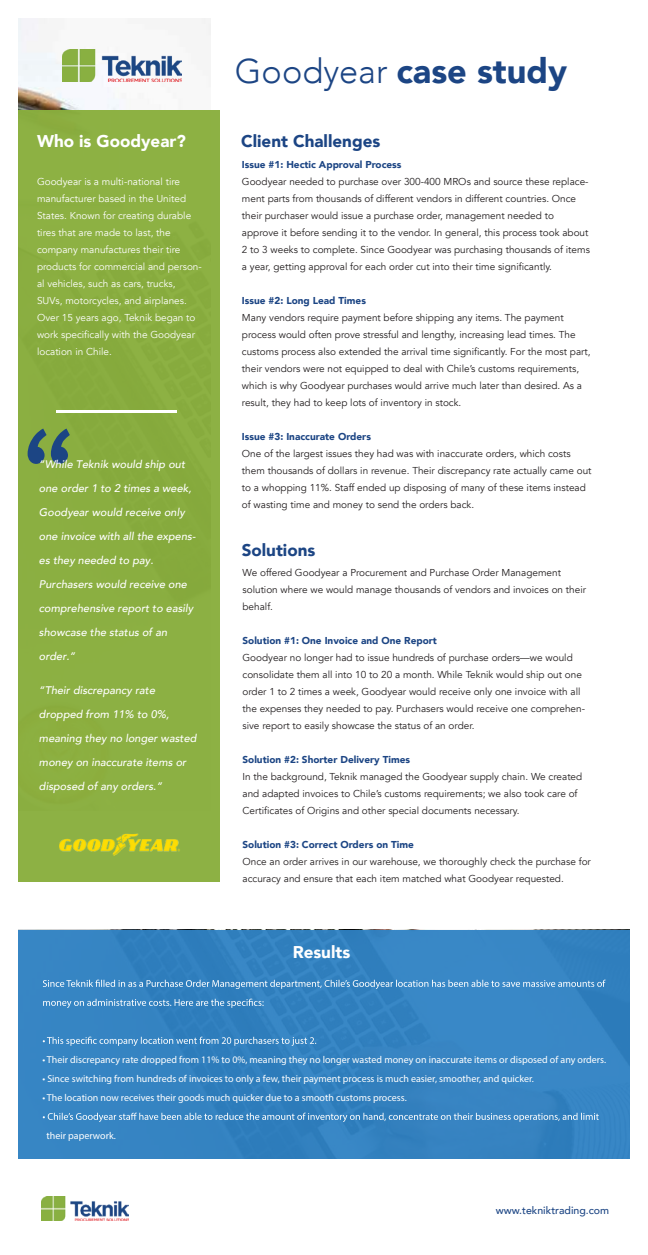
<style>
.page{position:relative;width:648px;height:1255px;background:#fff}
.page>*{position:absolute;margin:0;border:0;box-sizing:border-box;transform-origin:0 0}
.t1{font:900 34.3px "Avenir";color:#1c4584}
.t2{font:900 17px "Avenir";color:#1c4584}
.t3{font:900 17px "Avenir";color:#fff}
.t4{font:italic 500 11px/24px "Avenir";color:#fff}
.t5{font:500 10.6px "Avenir";color:#1c4584}
.t6{font:10px/17px "Avenir";color:#231f20}
.t7{font:10px/17px "Avenir";color:#fff}
.t8{font:10px "Myriad Pro";color:#fff}
.t9{font:900 10px "Avenir";color:#1c4584}
.s1{font-weight:300}
</style>
<div class="page">
<img style="left:18px;top:18px;width:192px;height:93px">
<div style="left:18px;top:111px;width:201px;height:771px;background:#8aaf3e"></div>
<div style="left:18px;top:930px;width:612px;height:229px;background:#3684c2"></div>
<svg style="left:43px;top:980px;width:563px;height:9px"></svg>
<svg style="left:43px;top:999px;width:221px;height:9px"></svg>
<svg style="left:43px;top:1037px;width:273px;height:9px"></svg>
<svg style="left:43px;top:1113px;width:556px;height:9px"></svg>
<svg style="left:28px;top:429px;width:42px;height:35px"></svg>
<hr style="left:56px;top:410px;width:121px;height:2px;background:#fff">
<img style="left:41px;top:1197px;width:87px;height:23px">
<img style="left:62px;top:49px;width:120px;height:32px">
<img style="left:59px;top:833px;width:121px;height:23px">
<h2 class="t3" style="left:37px;top:127px;width:150px">Who is Goodyear?</h2>
<p class="t7" style="left:37px;top:173px;width:166px">Goodyear is a multi-national tire manufacturer based in the United<br>States. Known for creating durable tires that are made to last, the company manufactures their tire products for commercial and person&shy;al vehicles, such as cars, trucks,<br>SUVs, motorcycles, and airplanes.<br>Over 15 years ago, Teknik began to work specifically with the Goodyear location in Chile.</p>
<p class="t4" style="left:39px;top:452px;width:158px">“While Teknik would ship out one order 1 to 2 times a week,<br>Goodyear would receive only one invoice with all the expens&shy;es they needed to pay.<br>Purchasers would receive one comprehensive report to easily showcase the status of an order.”</p>
<p class="t4" style="left:39px;top:678px;width:159px">“Their discrepancy rate dropped from 11% to 0%, meaning they no longer wasted money on inaccurate items or disposed of any orders.”</p>
<h1 class="t1" style="left:235px;top:42px;width:334px"><span class="s1">Goodyear</span> case study</h1>
<h2 class="t2" style="left:241px;top:126px;width:141px">Client Challenges</h2>
<p class="t9" style="left:242px;top:155px;width:161px">Issue #1: Hectic Approval Process</p>
<p class="t6" style="left:242px;top:173px;width:350px">Goodyear needed to purchase over 300-400 MROs and source these replace&shy;ment parts from thousands of different vendors in different countries. Once their purchaser would issue a purchase order, management needed to approve it before sending it to the vendor. In general, this process took about 2 to 3 weeks to complete. Since Goodyear was purchasing thousands of items a year, getting approval for each order cut into their time significantly.</p>
<p class="t9" style="left:242px;top:291px;width:126px">Issue #2: Long Lead Times</p>
<p class="t6" style="left:242px;top:309px;width:350px">Many vendors require payment before shipping any items. The payment process would often prove stressful and lengthy, increasing lead times. The customs process also extended the arrival time significantly. For the most part, their vendors were not equipped to deal with Chile’s customs requirements, which is why Goodyear purchases would arrive much later than desired. As a result, they had to keep lots of inventory in stock.</p>
<p class="t9" style="left:242px;top:427px;width:131px">Issue #3: Inaccurate Orders</p>
<p class="t6" style="left:242px;top:445px;width:351px">One of the largest issues they had was with inaccurate orders, which costs them thousands of dollars in revenue. Their discrepancy rate actually came out to a whopping 11%. Staff ended up disposing of many of these items instead of wasting time and money to send the orders back.</p>
<h2 class="t2" style="left:242px;top:535px;width:75px">Solutions</h2>
<p class="t6" style="left:243px;top:564px;width:345px">We offered Goodyear a Procurement and Purchase Order Management solution where we would manage thousands of vendors and invoices on their behalf.</p>
<p class="t9" style="left:243px;top:632px;width:196px">Solution #1: One Invoice and One Report</p>
<p class="t6" style="left:243px;top:649px;width:344px">Goodyear no longer had to issue hundreds of purchase orders—we would consolidate them all into 10 to 20 a month. While Teknik would ship out one order 1 to 2 times a week, Goodyear would receive only one invoice with all the expenses they needed to pay. Purchasers would receive one comprehen&shy;sive report to easily showcase the status of an order.</p>
<p class="t9" style="left:243px;top:751px;width:169px">Solution #2: Shorter Delivery Times</p>
<p class="t6" style="left:243px;top:768px;width:341px">In the background, Teknik managed the Goodyear supply chain. We created and adapted invoices to Chile’s customs requirements; we also took care of<br>Certificates of Origins and other special documents necessary.</p>
<p class="t9" style="left:243px;top:836px;width:173px">Solution #3: Correct Orders on Time</p>
<p class="t6" style="left:243px;top:853px;width:350px">Once an order arrives in our warehouse, we thoroughly check the purchase for accuracy and ensure that each item matched what Goodyear requested.</p>
<h2 class="t3" style="left:293px;top:937px;width:59px">Results</h2>
<p class="t8" style="left:42px;top:1053px;width:565px">• Their discrepancy rate dropped from 11% to 0%, meaning they no longer wasted money on inaccurate items or disposed of any orders.</p>
<p class="t8" style="left:42px;top:1072px;width:493px">• Since switching from hundreds of invoices to only a few, their payment process is much easier, smoother, and quicker.</p>
<p class="t8" style="left:42px;top:1091px;width:366px">• The location now receives their goods much quicker due to a smooth customs process.</p>
<p class="t8" style="left:47px;top:1129px;width:71px">their paperwork.</p>
<p class="t5" style="left:496px;top:1201px;width:115px">www.tekniktrading.com</p>
</div>
